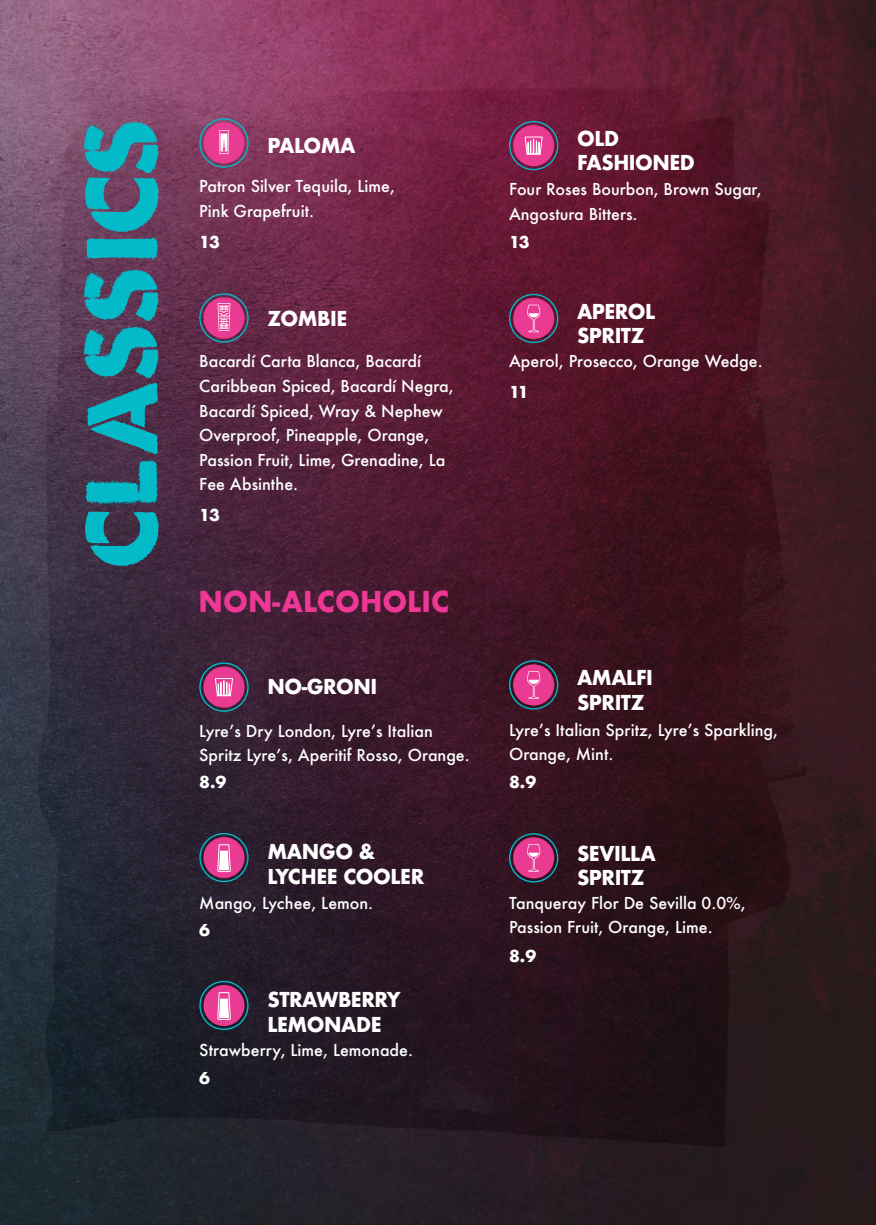
<style>
.page{position:relative;width:876px;height:1225px;background:#fff}
.page>*{position:absolute;margin:0;border:0;box-sizing:border-box;transform-origin:0 0}
.t1{font:100px "Boom Stencil Distress";color:#03bac9}
.t2{font:700 28px "Futura";color:#ed3896;scale:.96 1}
.t3{font:700 20px/24.6px "Futura";letter-spacing:-.025em;color:#fff;scale:.96 1}
.t4{font:500 16px/24.6px "Futura";color:#fff}
.t5{font:700 16px "Futura";letter-spacing:-.06em;color:#fff}
</style>
<div class="page">
<img style="left:0;top:0;width:876px;height:1225px">
<div style="left:513px;top:298px;width:41px;height:41px;background:#e83b91;border-radius:50%"></div>
<div style="left:509px;top:294px;width:49px;height:49px;border:1px solid #07b8cc;border-radius:50%"></div>
<svg style="left:527px;top:305px;width:14px;height:27px"></svg>
<div style="left:513px;top:125px;width:41px;height:41px;background:#e83b91;border-radius:50%"></div>
<div style="left:509px;top:121px;width:49px;height:49px;border:1px solid #07b8cc;border-radius:50%"></div>
<svg style="left:524px;top:125px;width:19px;height:30px"></svg>
<div style="left:203px;top:666px;width:42px;height:41px;background:#e83b91;border-radius:50%"></div>
<div style="left:199px;top:662px;width:50px;height:50px;border:1px solid #07b8cc;border-radius:50%"></div>
<svg style="left:215px;top:667px;width:18px;height:29px"></svg>
<div style="left:513px;top:664px;width:41px;height:41px;background:#e83b91;border-radius:50%"></div>
<div style="left:509px;top:660px;width:49px;height:49px;border:1px solid #07b8cc;border-radius:50%"></div>
<svg style="left:527px;top:671px;width:14px;height:27px"></svg>
<div style="left:513px;top:837px;width:41px;height:41px;background:#e83b91;border-radius:50%"></div>
<div style="left:509px;top:833px;width:49px;height:49px;border:1px solid #07b8cc;border-radius:50%"></div>
<svg style="left:527px;top:844px;width:14px;height:27px"></svg>
<div style="left:203px;top:837px;width:41px;height:41px;background:#e83b91;border-radius:50%"></div>
<div style="left:199px;top:833px;width:50px;height:49px;border:1px solid #07b8cc;border-radius:50%"></div>
<div style="left:217px;top:844px;width:14px;height:28px;border:1px solid #fff;border-radius:2px"></div>
<svg style="left:219px;top:850px;width:10px;height:20px"></svg>
<div style="left:203px;top:122px;width:42px;height:41px;background:#e83b91;border-radius:50%"></div>
<div style="left:199px;top:118px;width:50px;height:50px;border:1px solid #07b8cc;border-radius:50%"></div>
<svg style="left:219px;top:130px;width:10px;height:24px"></svg>
<div style="left:203px;top:985px;width:41px;height:41px;background:#e83b91;border-radius:50%"></div>
<div style="left:199px;top:981px;width:50px;height:49px;border:1px solid #07b8cc;border-radius:50%"></div>
<div style="left:217px;top:992px;width:14px;height:27px;border:1px solid #fff;border-radius:2px"></div>
<svg style="left:219px;top:998px;width:10px;height:20px"></svg>
<div style="left:203px;top:297px;width:42px;height:41px;background:#e83b91;border-radius:50%"></div>
<div style="left:199px;top:293px;width:50px;height:50px;border:1px solid #07b8cc;border-radius:50%"></div>
<svg style="left:218px;top:303px;width:12px;height:28px"></svg>
<p class="t1" style="left:62px;top:568px;width:451px;rotate:-90deg">CLASSICS</p>
<p class="t3" style="left:267px;top:133px;width:93px">PALOMA</p>
<p class="t4" style="left:199px;top:173px;width:197px">Patron Silver Tequila, Lime,<br>Pink Grapefruit.</p>
<p class="t3" style="left:577px;top:126px;width:45px">OLD</p>
<p class="t3" style="left:577px;top:150px;width:124px">FASHIONED</p>
<p class="t4" style="left:509px;top:176px;width:254px">Four Roses Bourbon, Brown Sugar,<br>Angostura Bitters.</p>
<p class="t5" style="left:199px;top:231px;width:22px">13</p>
<p class="t5" style="left:509px;top:231px;width:22px">13</p>
<p class="t3" style="left:267px;top:307px;width:85px">ZOMBIE</p>
<p class="t4" style="left:199px;top:349px;width:256px">Bacardí Carta Blanca, Bacardí<br>Caribbean Spiced, Bacardí Negra,<br>Bacardí Spiced, Wray &amp; Nephew<br>Overproof, Pineapple, Orange,<br>Passion Fruit, Lime, Grenadine, La<br>Fee Absinthe.</p>
<p class="t5" style="left:199px;top:504px;width:22px">13</p>
<p class="t2" style="left:198px;top:582px;width:263px">NON-ALCOHOLIC</p>
<p class="t3" style="left:267px;top:674px;width:116px">NO-GRONI</p>
<p class="t4" style="left:199px;top:718px;width:272px">Lyre’s Dry London, Lyre’s Italian<br>Spritz Lyre’s, Aperitif Rosso, Orange.</p>
<p class="t3" style="left:577px;top:299px;width:83px">APEROL</p>
<p class="t3" style="left:577px;top:323px;width:72px">SPRITZ</p>
<p class="t4" style="left:509px;top:348px;width:255px">Aperol, Prosecco, Orange Wedge.</p>
<p class="t5" style="left:509px;top:380px;width:21px">11</p>
<p class="t3" style="left:577px;top:665px;width:80px">AMALFI</p>
<p class="t3" style="left:577px;top:690px;width:72px">SPRITZ</p>
<p class="t4" style="left:509px;top:717px;width:271px">Lyre’s Italian Spritz, Lyre’s Sparkling,<br>Orange, Mint.</p>
<p class="t5" style="left:199px;top:770px;width:29px">8.9</p>
<p class="t5" style="left:509px;top:770px;width:29px">8.9</p>
<p class="t3" style="left:267px;top:839px;width:114px">MANGO &amp;</p>
<p class="t3" style="left:267px;top:864px;width:165px">LYCHEE COOLER</p>
<p class="t3" style="left:577px;top:841px;width:84px">SEVILLA</p>
<p class="t3" style="left:577px;top:865px;width:72px">SPRITZ</p>
<p class="t4" style="left:199px;top:890px;width:175px">Mango, Lychee, Lemon.</p>
<p class="t5" style="left:199px;top:918px;width:12px">6</p>
<p class="t3" style="left:267px;top:987px;width:140px">STRAWBERRY<br>LEMONADE</p>
<p class="t4" style="left:199px;top:1037px;width:215px">Strawberry, Lime, Lemonade.</p>
<p class="t5" style="left:199px;top:1066px;width:12px">6</p>
<p class="t4" style="left:509px;top:890px;width:238px">Tanqueray Flor De Sevilla 0.0%,<br>Passion Fruit, Orange, Lime.</p>
<p class="t5" style="left:509px;top:944px;width:29px">8.9</p>
</div>
